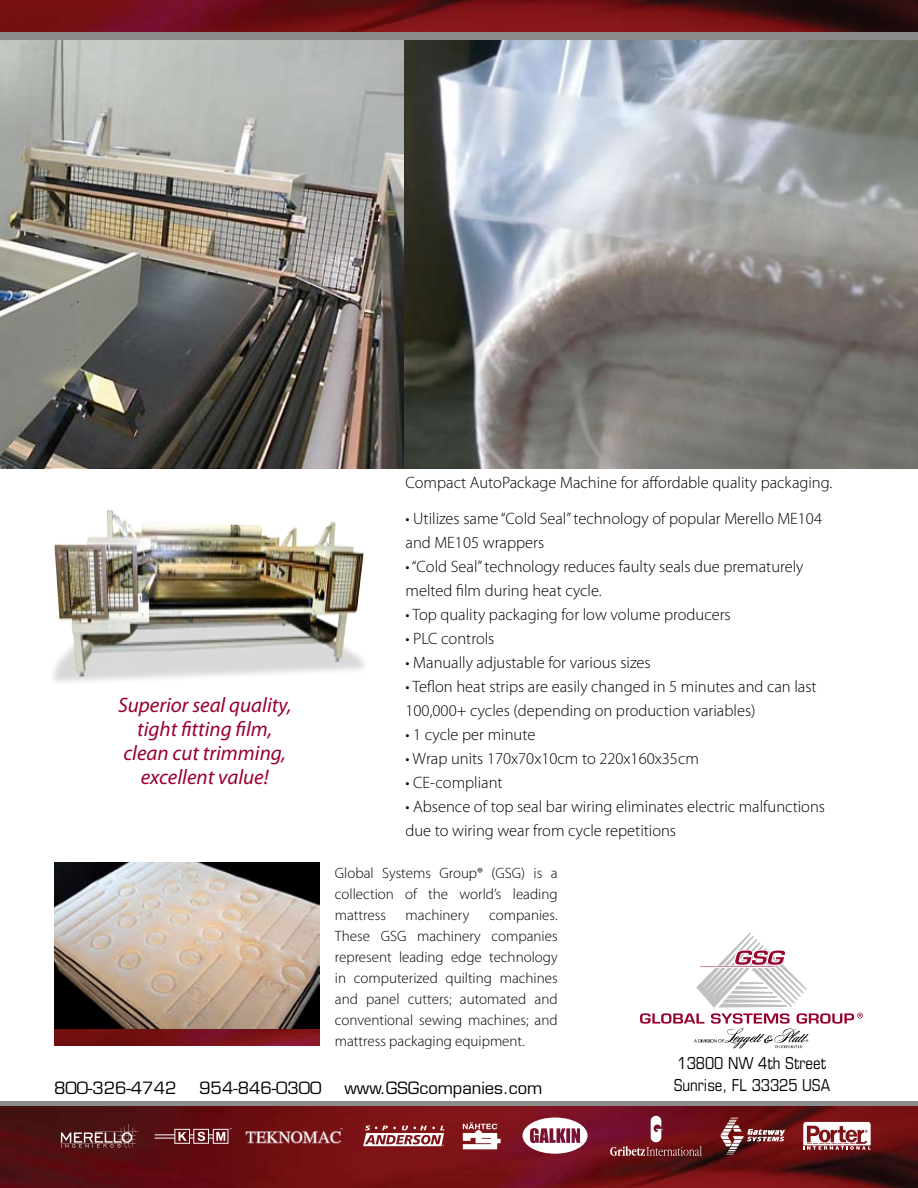
<style>
.page{position:relative;width:918px;height:1188px;background:#fff}
.page>*{position:absolute;margin:0;border:0;box-sizing:border-box;transform-origin:0 0}
.t1{font:italic 21px/24px "Myriad Pro";color:#98002e;text-align:center}
.t2{font:300 16.5px/24px "Myriad Pro";color:#000}
.t3{font:16.5px "Eurostile";color:#000}
.t4{font:condensed 16.5px/22.5px "Eurostile";color:#000}
.t5{font:300 15px/21px "Myriad Pro";color:#000;text-align:justify}
</style>
<div class="page">
<img style="left:404px;top:40px;width:514px;height:428px">
<img style="left:0;top:40px;width:404px;height:428px">
<img style="left:54px;top:862px;width:265px;height:167px">
<img style="left:53px;top:509px;width:312px;height:173px">
<svg style="left:0;top:0;width:918px;height:40px;background:#6d282d"></svg>
<svg style="left:640px;top:933px;width:223px;height:115px"></svg>
<div style="left:0;top:1101px;width:918px;height:87px;background:#8c8c8c"></div>
<img style="left:0;top:1106px;width:918px;height:82px">
<svg style="left:610px;top:1116px;width:92px;height:40px;background:#822c39"></svg>
<svg style="left:803px;top:1122px;width:68px;height:28px;background:#ca9fa1"></svg>
<svg style="left:720px;top:1117px;width:65px;height:38px;background:#834042"></svg>
<svg style="left:522px;top:1118px;width:66px;height:36px;background:#c2939f"></svg>
<svg style="left:61px;top:1124px;width:77px;height:24px;background:#6f3f40"></svg>
<svg style="left:155px;top:1128px;width:77px;height:16px"></svg>
<svg style="left:245px;top:1128px;width:98px;height:16px;background:#964e50"></svg>
<svg style="left:363px;top:1126px;width:82px;height:20px;background:#b57879"></svg>
<svg style="left:463px;top:1122px;width:38px;height:27px"></svg>
<img style="left:54px;top:1029px;width:265px;height:16px">
<p class="t1" style="left:118px;top:693px;width:175px">Superior seal quality, tight fitting film, clean cut trimming, excellent value!</p>
<p class="t2" style="left:406px;top:471px;width:428px">Compact AutoPackage Machine for affordable quality packaging.</p>
<p class="t2" style="left:406px;top:507px;width:418px">• Utilizes same “Cold Seal” technology of popular Merello ME104 and ME105 wrappers</p>
<p class="t2" style="left:406px;top:555px;width:400px">• “Cold Seal” technology reduces faulty seals due prematurely melted film during heat cycle.</p>
<p class="t2" style="left:406px;top:603px;width:327px">• Top quality packaging for low volume producers</p>
<p class="t2" style="left:406px;top:627px;width:90px">• PLC controls</p>
<p class="t2" style="left:406px;top:651px;width:247px">• Manually adjustable for various sizes</p>
<p class="t2" style="left:406px;top:675px;width:413px">• Teflon heat strips are easily changed in 5 minutes and can last<br>100,000+ cycles (depending on production variables)</p>
<p class="t2" style="left:406px;top:723px;width:131px">• 1 cycle per minute</p>
<p class="t2" style="left:406px;top:747px;width:295px">• Wrap units 170x70x10cm to 220x160x35cm</p>
<p class="t2" style="left:406px;top:771px;width:99px">• CE-compliant</p>
<p class="t2" style="left:406px;top:795px;width:421px">• Absence of top seal bar wiring eliminates electric malfunctions due to wiring wear from cycle repetitions</p>
<p class="t5" style="left:335px;top:862px;width:224px">Global Systems Group® (GSG) is a collection of the world’s leading mattress</p>
<p class="t5" style="left:406px;top:904px;width:65px">machinery</p>
<p class="t5" style="left:335px;top:904px;width:224px;text-indent:154px">companies.<br>These GSG machinery companies represent leading edge technology in computerized quilting machines and panel cutters; automated and conventional sewing machines; and mattress packaging equipment.</p>
<p class="t3" style="left:54px;top:1078px;width:124px">800-326-4742</p>
<p class="t3" style="left:199px;top:1078px;width:124px">954-846-0300</p>
<p class="t3" style="left:344px;top:1078px;width:199px">www.GSGcompanies.com</p>
<p class="t4" style="left:674px;top:1051px;width:158px">13800 NW 4th Street<br>Sunrise, FL 33325 USA</p>
</div>
